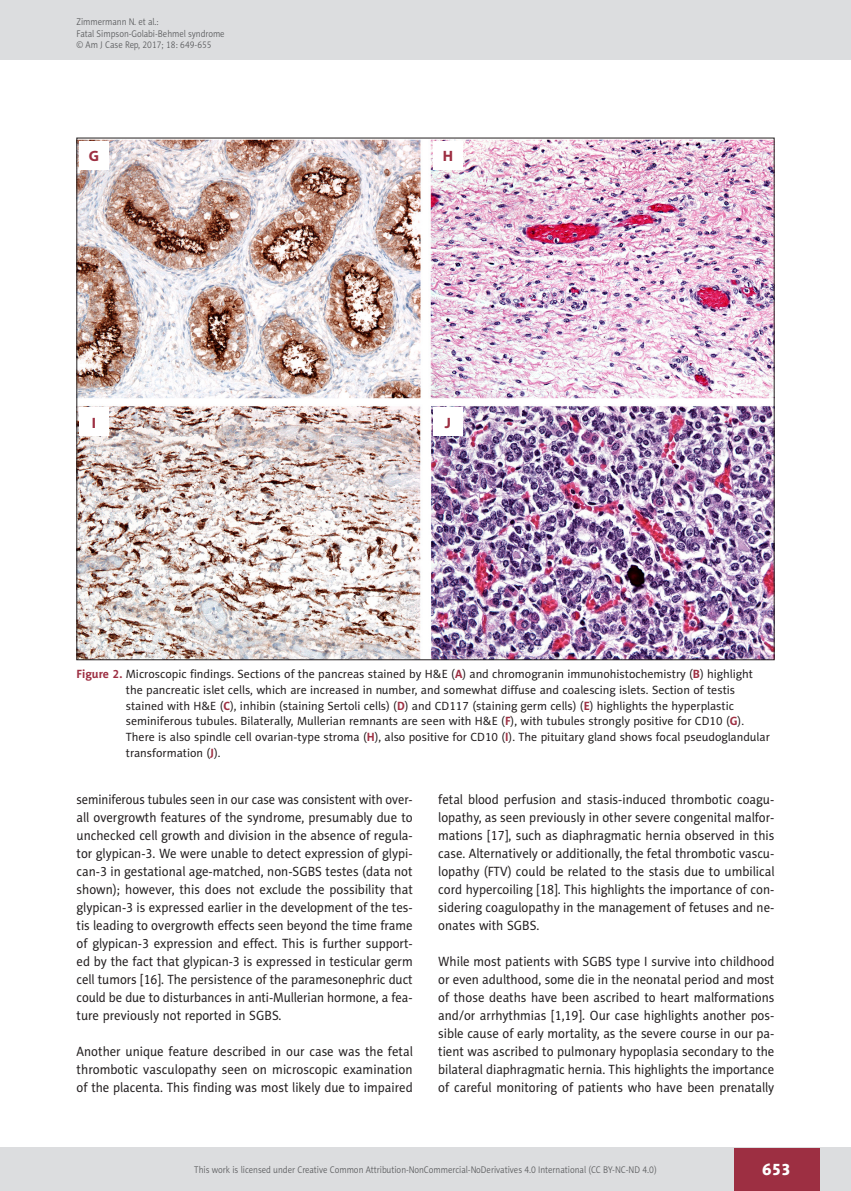
<style>
.page{position:relative;width:851px;height:1191px;background:#fff}
.page>*{position:absolute;margin:0;border:0;box-sizing:border-box;transform-origin:0 0}
.t1{font:16.5px "Naomi Sans EFN Heavy";color:#fff}
.t2{font:700 15px "Myriad Pro";color:#9d2f42}
.AJCR_Body{font:13.5px/18px "Naomi Sans EFN";color:#231f20;text-align:justify;scale:.95 1}
.AJCR_Body-2{font:13.5px/18px "Naomi Sans EFN";color:#231f20;text-align:justify;scale:.93 1}
.AJCR_Rycina_tytul{font:12px/15.8px "Naomi Sans EFN";color:#231f20}
.t3{font:9.75px/11.2px "Naomi Sans EFN Light";color:#57585a;scale:.9 1}
.s1{font-weight:700;color:#9d2f42}
</style>
<div class="page">
<img style="left:79px;top:140px;width:693px;height:518px">
<div style="left:79px;top:142px;width:29px;height:28px;background:#fff"></div>
<div style="left:79px;top:408px;width:29px;height:28px;background:#fff"></div>
<div style="left:433px;top:142px;width:29px;height:28px;background:#fff"></div>
<div style="left:433px;top:408px;width:29px;height:28px;background:#fff"></div>
<div style="left:0;top:1148px;width:850px;height:43px;background:#dcdddf"></div>
<div style="left:733px;top:1147px;width:86px;height:43px;background:#9d2f42"></div>
<div style="left:0;top:0;width:850px;height:60px;background:#dcdddf"></div>
<p class="t3" style="left:77px;top:16px;width:166px">Zimmermann N. et al.:<br>Fatal Simpson-Golabi-Behmel syndrome © Am J Case Rep, 2017; 18: 649-655</p>
<p class="t2" style="left:89px;top:147px;width:12px">G</p>
<p class="t2" style="left:92px;top:413px;width:6px">I</p>
<p class="t2" style="left:442px;top:147px;width:12px">H</p>
<p class="t2" style="left:444px;top:413px;width:8px">J</p>
<p class="AJCR_Rycina_tytul" style="left:126px;top:666px;width:645px;text-indent:-49px"><span class="s1">Figure 2.</span> Microscopic findings. Sections of the pancreas stained by H&amp;E (<span class="s1">A</span>) and chromogranin immunohistochemistry (<span class="s1">B</span>) highlight the pancreatic islet cells, which are increased in number, and somewhat diffuse and coalescing islets. Section of testis stained with H&amp;E (<span class="s1">C</span>), inhibin (staining Sertoli cells) (<span class="s1">D</span>) and CD117 (staining germ cells) (<span class="s1">E</span>) highlights the hyperplastic seminiferous tubules. Bilaterally, Mullerian remnants are seen with H&amp;E (<span class="s1">F</span>), with tubules strongly positive for CD10 (<span class="s1">G</span>).<br>There is also spindle cell ovarian-type stroma (<span class="s1">H</span>), also positive for CD10 (<span class="s1">I</span>). The pituitary gland shows focal pseudoglandular transformation (<span class="s1">J</span>).</p>
<p class="AJCR_Body-2" style="left:77px;top:790px;width:363px">seminiferous tubules seen in our case was consistent with over&shy;all overgrowth features of the syndrome, presumably due to unchecked cell growth and division in the absence of regula&shy;tor glypican-3. We were unable to detect expression of glypi&shy;can-3 in gestational age-matched, non-SGBS testes (data not shown); however, this does not exclude the possibility that glypican-3 is expressed earlier in the development of the tes&shy;tis leading to overgrowth effects seen beyond the time frame of glypican-3 expression and effect. This is further support&shy;ed by the fact that glypican-3 is expressed in testicular germ cell tumors [16]. The persistence of the paramesonephric duct could be due to disturbances in anti-Mullerian hormone, a fea&shy;ture previously not reported in SGBS.</p>
<p class="AJCR_Body" style="left:77px;top:1042px;width:355px">Another unique feature described in our case was the fetal thrombotic vasculopathy seen on microscopic examination of the placenta. This finding was most likely due to impaired</p>
<p class="AJCR_Body" style="left:438px;top:790px;width:355px">fetal blood perfusion and stasis-induced thrombotic coagu&shy;lopathy, as seen previously in other severe congenital malfor&shy;mations [17], such as diaphragmatic hernia observed in this case. Alternatively or additionally, the fetal thrombotic vascu&shy;lopathy (FTV) could be related to the stasis due to umbilical cord hypercoiling [18]. This highlights the importance of con&shy;sidering coagulopathy in the management of fetuses and ne&shy;onates with SGBS.</p>
<p class="AJCR_Body" style="left:438px;top:952px;width:355px">While most patients with SGBS type I survive into childhood or even adulthood, some die in the neonatal period and most of those deaths have been ascribed to heart malformations and/or arrhythmias [1,19]. Our case highlights another pos&shy;sible cause of early mortality, as the severe course in our pa&shy;tient was ascribed to pulmonary hypoplasia secondary to the bilateral diaphragmatic hernia. This highlights the importance of careful monitoring of patients who have been prenatally</p>
<p class="t3" style="left:194px;top:1164px;width:515px">This work is licensed under Creative Common Attribution-NonCommercial-NoDerivatives 4.0 International (CC BY-NC-ND 4.0)</p>
<p class="t1" style="left:762px;top:1159px;width:30px">653</p>
</div>
